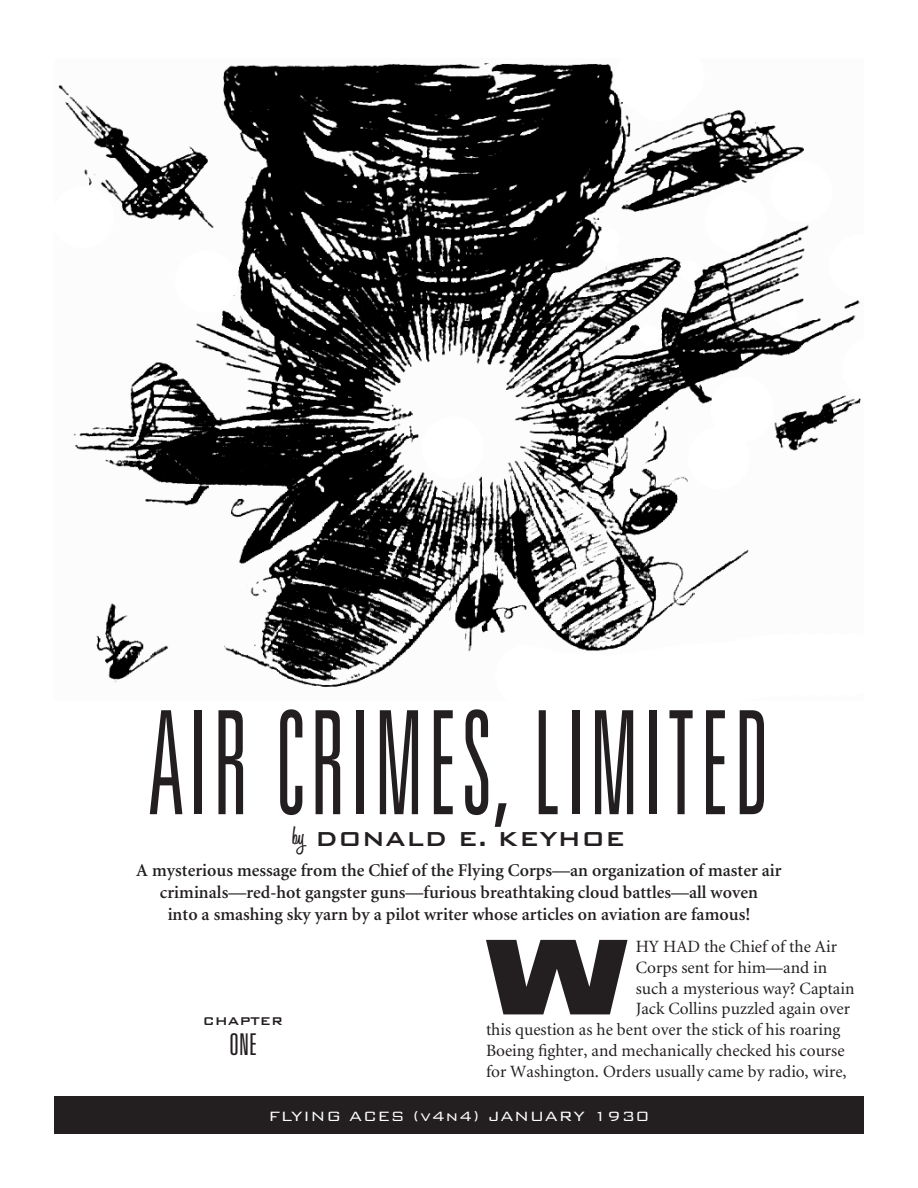
<style>
.page{position:relative;width:918px;height:1188px;background:#fff}
.page>*{position:absolute;margin:0;border:0;box-sizing:border-box;transform-origin:0 0}
.t1{font:300 ultra-condensed 144px "Univers";letter-spacing:.05em;color:#231f20;scale:.75 1}
.t2{font:900 expanded 103.2px "Univers";color:#231f20}
.t3{font:300 ultra-condensed 30px "Univers";color:#231f20}
.t4{font:500 27px "Bank Gothic BT";color:#231f20}
.t5{font:600 18px/21.6px "Minion";color:#231f20;text-align:center}
.t6{font:300 18px "Bank Gothic BT";letter-spacing:.04em;color:#fff}
.t7{font:17.25px "Minion";color:#231f20}
.t8{font:500 15px "Bank Gothic BT";color:#231f20}
.s1{font-family:"Honey Script";font-weight:600}
</style>
<div class="page">
<img style="left:58px;top:63px;width:803px;height:624px">
<div style="left:54px;top:1096px;width:810px;height:38px;background:#231f20"></div>
<p class="t1" style="left:148px;top:688px;width:830px">AIR CRIMES, LIMITED</p>
<p class="t4" style="left:293px;top:824px;width:334px"><span class="s1">by</span> DONALD E. KEYHOE</p>
<p class="t5" style="left:136px;top:860px;width:647px">A mysterious message from the Chief of the Flying Corps—an organization of master air criminals—red-hot gangster guns—furious breathtaking cloud battles—all woven<br>into a smashing sky yarn by a pilot writer whose articles on aviation are famous!</p>
<p class="t8" style="left:203px;top:1013px;width:82px">CHAPTER</p>
<p class="t3" style="left:229px;top:1029px;width:29px">ONE</p>
<p class="t2" style="left:484px;top:916px;width:147px">W</p>
<p class="t7" style="left:636px;top:938px;width:203px">HY HAD the Chief of the Air</p>
<p class="t7" style="left:636px;top:959px;width:193px">Corps sent for him—and in</p>
<p class="t7" style="left:636px;top:980px;width:220px">such a mysterious way? Captain</p>
<p class="t7" style="left:636px;top:1000px;width:216px">Jack Collins puzzled again over</p>
<p class="t7" style="left:486px;top:1021px;width:356px">this question as he bent over the stick of his roaring</p>
<p class="t7" style="left:486px;top:1042px;width:360px">Boeing fighter, and mechanically checked his course</p>
<p class="t7" style="left:486px;top:1063px;width:362px">for Washington. Orders usually came by radio, wire,</p>
<p class="t6" style="left:269px;top:1106px;width:382px">FLYING ACES (v4n4) JANUARY 1930</p>
</div>
